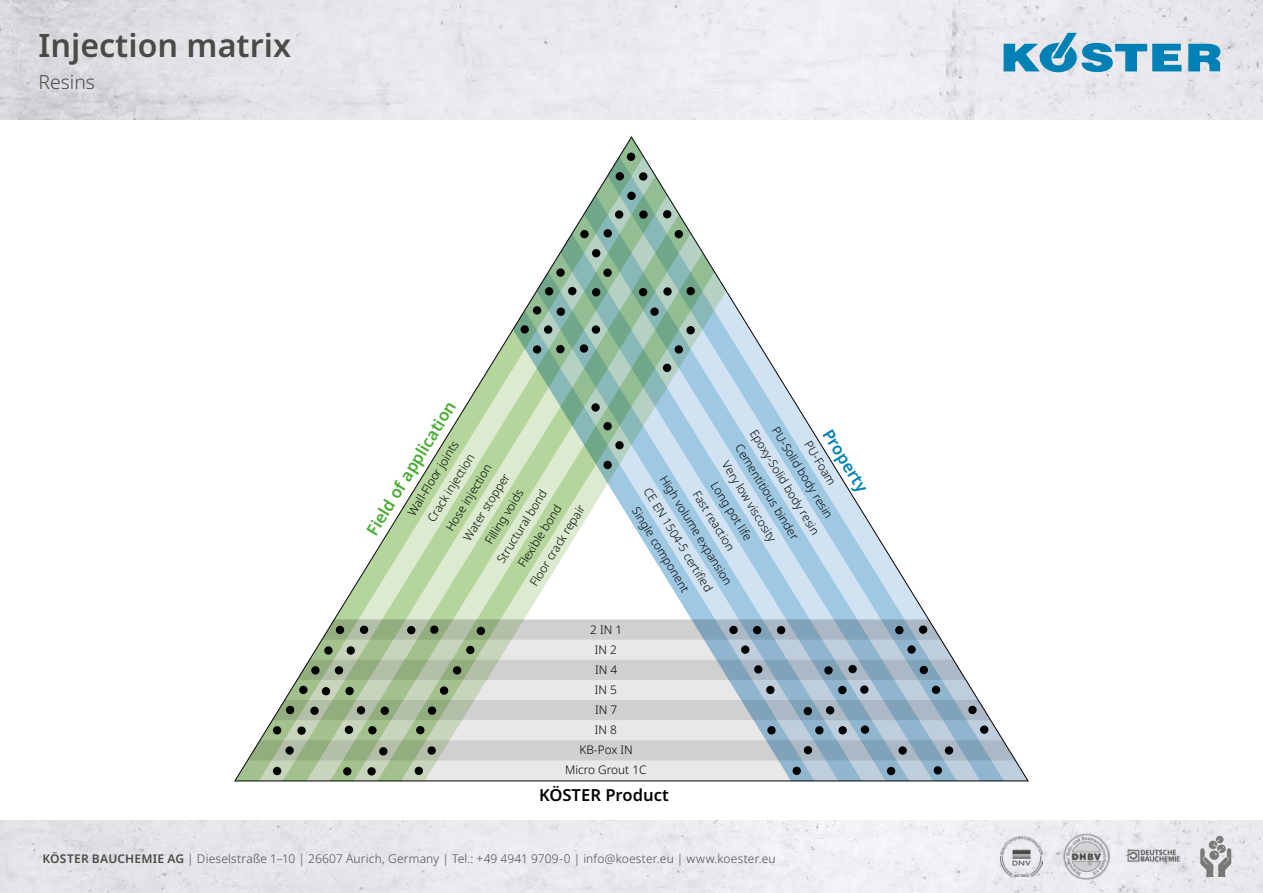
<style>
.page{position:relative;width:1263px;height:893px;background:#fff}
.page>*{position:absolute;margin:0;border:0;box-sizing:border-box;transform-origin:0 0}
.t1{font:600 32.25px "Noto Sans";color:#4a4a49}
.t2{font:300 19.35px "Noto Sans";color:#4a4a49}
.t3{font:600 16.65px "Noto Sans";color:#49ad33}
.t4{font:600 16.65px "Noto Sans";color:#000}
.t5{font:600 16.65px "Noto Sans";color:#0081b6}
.t6{font:300 12px "Noto Sans";letter-spacing:.015em;color:#4a4a49}
.t7{font:300 11.85px/20.1px "Noto Sans";color:#000;text-align:center}
.s1{font-weight:600}
</style>
<div class="page">
<img style="left:0;top:0;width:1263px;height:119px">
<svg style="left:1188px;top:44px;width:32px;height:27px"></svg>
<svg style="left:1003px;top:33px;width:178px;height:39px;background:#7ab6d2"></svg>
<img style="left:1px;top:821px;width:1262px;height:72px">
<img style="left:1000px;top:836px;width:43px;height:41px">
<img style="left:1063px;top:833px;width:46px;height:46px">
<img style="left:1125px;top:842px;width:55px;height:29px">
<svg style="left:1200px;top:836px;width:31px;height:41px"></svg>
<svg style="left:234px;top:136px;width:795px;height:645px"></svg>
<div style="left:887px;top:767px;width:8px;height:8px;background:#000;border-radius:50%"></div>
<h1 class="t1" style="left:39px;top:23px;width:254px">Injection matrix</h1>
<h2 class="t2" style="left:39px;top:69px;width:58px">Resins</h2>
<h3 class="t3" style="left:360px;top:527px;width:155px;rotate:-58deg">Field of application</h3>
<p class="t7" style="left:402px;top:509px;width:87px;rotate:-58deg">Wall-Floor joints<br>Crack injection<br>Hose injection</p>
<p class="t7" style="left:458px;top:534px;width:79px;rotate:-58deg">Water stopper</p>
<p class="t7" style="left:491px;top:557px;width:85px;rotate:-58deg">Structural bond</p>
<p class="t7" style="left:479px;top:538px;width:64px;rotate:-58deg">Filling voids</p>
<p class="t7" style="left:512px;top:561px;width:73px;rotate:-58deg">Flexible bond</p>
<p class="t7" style="left:524px;top:580px;width:95px;rotate:-58deg">Floor crack repair</p>
<p class="t7" style="left:800px;top:412px;width:106px;rotate:58deg">PU-Foam<br>PU-Solid body resin</p>
<h3 class="t5" style="left:837px;top:424px;width:72px;rotate:58deg">Property</h3>
<p class="t7" style="left:761px;top:425px;width:122px;rotate:58deg">Epoxy-Solid body resin</p>
<p class="t7" style="left:746px;top:440px;width:111px;rotate:58deg">Cementitious binder</p>
<p class="t7" style="left:733px;top:457px;width:94px;rotate:58deg">Very low viscosity</p>
<p class="t7" style="left:688px;top:461px;width:128px;rotate:58deg">Fast reaction<br>High volume expansion</p>
<p class="t7" style="left:722px;top:477px;width:69px;rotate:58deg">Long pot life</p>
<p class="t7" style="left:655px;top:484px;width:121px;rotate:58deg">CE EN 1504-5 certifi ed<br>Single component</p>
<p class="t7" style="left:590px;top:619px;width:33px">2 IN 1</p>
<p class="t7" style="left:595px;top:640px;width:24px">IN 2</p>
<p class="t7" style="left:595px;top:660px;width:24px">IN 4</p>
<p class="t7" style="left:595px;top:680px;width:24px">IN 5</p>
<p class="t7" style="left:595px;top:700px;width:24px">IN 7</p>
<p class="t7" style="left:595px;top:720px;width:24px">IN 8</p>
<p class="t7" style="left:565px;top:740px;width:83px">KB-Pox IN<br>Micro Grout 1C</p>
<h3 class="t4" style="left:539px;top:783px;width:131px">KÖSTER Product</h3>
<p class="t6" style="left:43px;top:850px;width:735px"><span class="s1">KÖSTER BAUCHEMIE AG</span> | Dieselstraße 1–10 | 26607 Aurich, Germany | Tel.: +49 4941 9709-0 | info@koester.eu | www.koester.eu</p>
</div>
